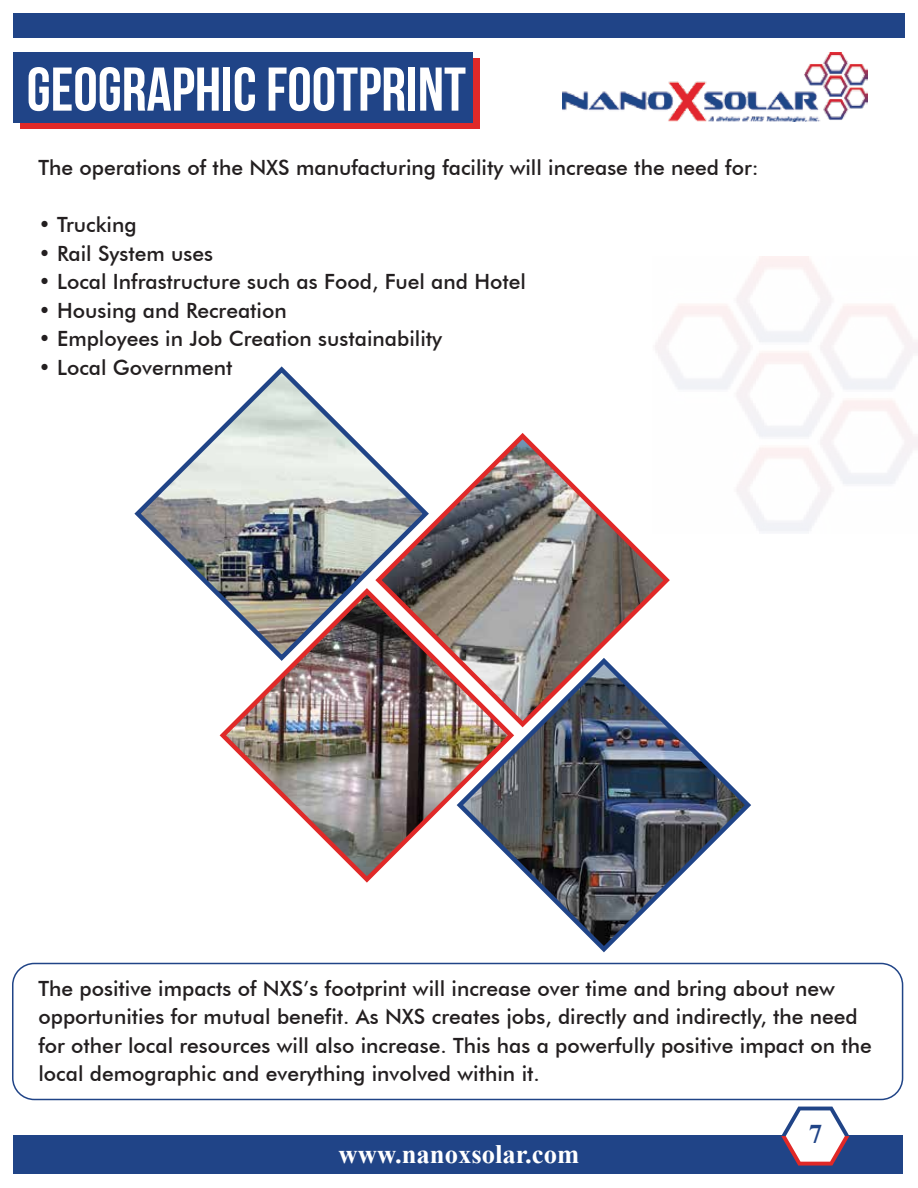
<style>
.page{position:relative;width:918px;height:1188px;background:#fff}
.page>*{position:absolute;margin:0;border:0;box-sizing:border-box;transform-origin:0 0}
.t1{font:700 61.65px "Bebas Neue";color:#fff}
.t2{font:700 27px "Times New Roman";color:#204487}
.t3{font:700 26.7px "Times New Roman";color:#fff}
.t4{font:500 21px/28.5px "Futura BT";color:#231f20}
</style>
<div class="page">
<img style="left:563px;top:52px;width:304px;height:69px">
<div style="left:13px;top:14px;width:891px;height:24px;background:#204487"></div>
<div style="left:20px;top:58px;width:459px;height:70px;background:#e02928"></div>
<div style="left:13px;top:52px;width:460px;height:71px;background:#204487"></div>
<div style="left:13px;top:1136px;width:890px;height:38px;background:#204487"></div>
<svg style="left:781px;top:1107px;width:68px;height:59px"></svg>
<svg style="left:134px;top:366px;width:238px;height:229px"></svg>
<img style="left:517px;top:727px;width:234px;height:226px">
<img style="left:216px;top:585px;width:301px;height:298px">
<img style="left:372px;top:433px;width:301px;height:298px">
<div style="left:12px;top:963px;width:891px;height:137px;border:2px solid #204487;border-radius:22px"></div>
<img style="left:652px;top:257px;width:266px;height:277px">
<h1 class="t1" style="left:27px;top:56px;width:441px">GEOGRAPHIC FOOTPRINT</h1>
<p class="t4" style="left:38px;top:153px;width:722px">The operations of the NXS manufacturing facility will increase the need for:</p>
<p class="t4" style="left:38px;top:210px;width:100px">• Trucking</p>
<p class="t4" style="left:38px;top:239px;width:176px">• Rail System uses</p>
<p class="t4" style="left:38px;top:267px;width:489px">• Local Infrastructure such as Food, Fuel and Hotel</p>
<p class="t4" style="left:38px;top:296px;width:250px">• Housing and Recreation</p>
<p class="t4" style="left:38px;top:324px;width:405px">• Employees in Job Creation sustainability</p>
<p class="t4" style="left:38px;top:353px;width:196px">• Local Government</p>
<p class="t4" style="left:38px;top:974px;width:835px">The positive impacts of NXS’s footprint will increase over time and bring about new opportunities for mutual benefit. As NXS creates jobs, directly and indirectly, the need for other local resources will also increase. This has a powerfully positive impact on the local demographic and everything involved within it.</p>
<p class="t3" style="left:339px;top:1135px;width:242px">www.nanoxsolar.com</p>
<p class="t2" style="left:809px;top:1114px;width:15px">7</p>
</div>
